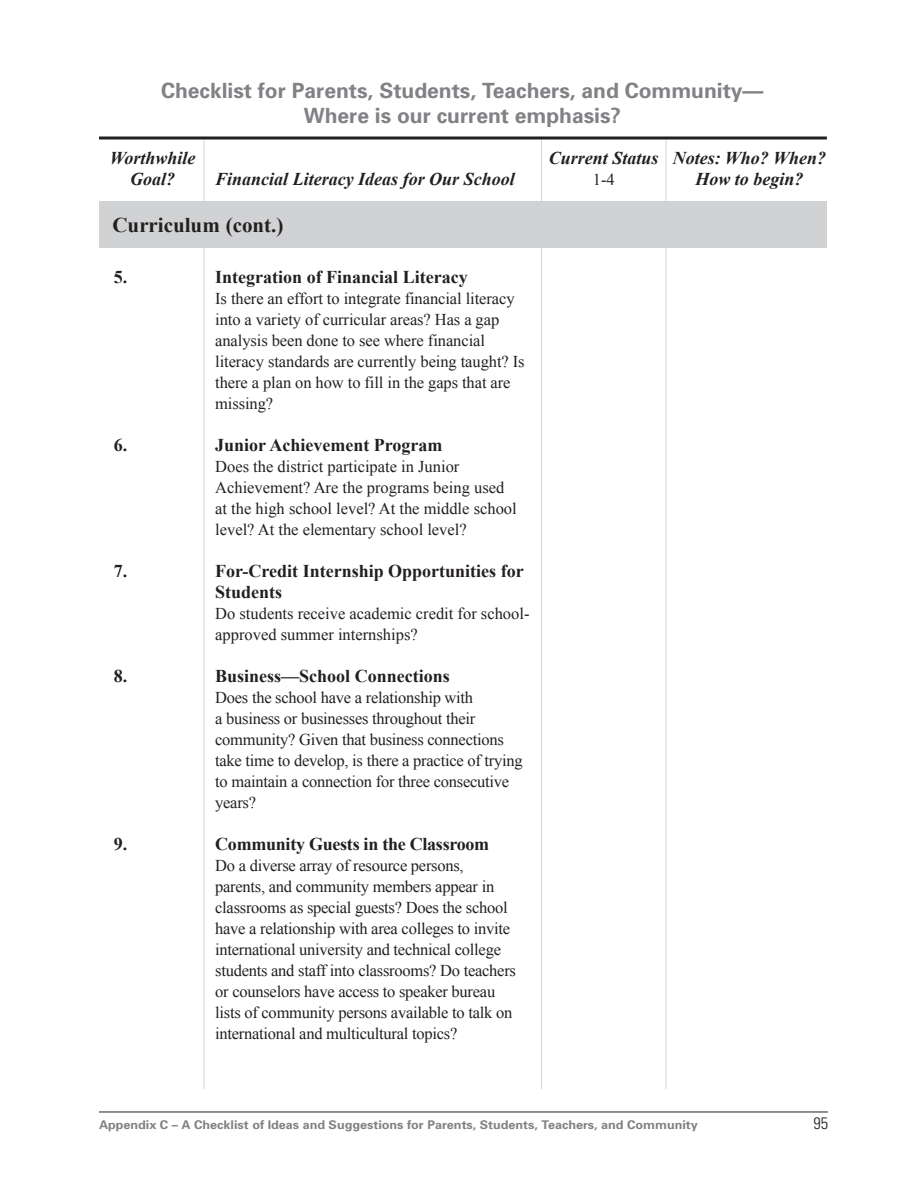
<style>
.page{position:relative;width:918px;height:1188px;background:#fff}
.page>*{position:absolute;margin:0;border:0;box-sizing:border-box;transform-origin:0 0}
.t1{font:700 21px/25.2px "Univers";color:#808285;text-align:center}
.t2{font:700 21px "Times New Roman";color:#231f20}
.t3{font:700 18px/21px "Times New Roman";color:#231f20}
.t4{font:italic 700 18px/21px "Times New Roman";color:#231f20;text-align:center}
.t5{font:16.5px/21px "Times New Roman";letter-spacing:-.015em;color:#231f20}
.t6{font:300 condensed 16.5px "Univers";color:#231f20}
.t7{font:700 12px "Univers";color:#808285;scale:1.05 1}
</style>
<div class="page">
<hr style="left:99px;top:1112px;width:729px;height:1px;background:#231f20">
<hr style="left:204px;top:137px;width:1px;height:952px;background:#d1d2d4">
<hr style="left:541px;top:137px;width:1px;height:952px;background:#d1d2d4">
<hr style="left:666px;top:137px;width:1px;height:952px;background:#d1d2d4">
<div style="left:99px;top:201px;width:728px;height:47px;background:#d1d2d4"></div>
<svg style="left:99px;top:136px;width:728px;height:4px;background:#595657"></svg>
<p class="t1" style="left:161px;top:77px;width:604px">Checklist for Parents, Students, Teachers, and Community—<br>Where is our current emphasis?</p>
<p class="t4" style="left:110px;top:147px;width:87px">Worthwhile<br>Goal?</p>
<p class="t4" style="left:215px;top:168px;width:301px">Financial Literacy Ideas for Our School</p>
<p class="t2" style="left:112px;top:211px;width:173px">Curriculum (cont.)</p>
<p class="t3" style="left:114px;top:266px;width:15px">5.</p>
<p class="t3" style="left:114px;top:434px;width:15px">6.</p>
<p class="t3" style="left:114px;top:560px;width:15px">7.</p>
<p class="t3" style="left:114px;top:665px;width:15px">8.</p>
<p class="t3" style="left:114px;top:833px;width:15px">9.</p>
<p class="t3" style="left:215px;top:266px;width:254px">Integration of Financial Literacy</p>
<p class="t5" style="left:215px;top:288px;width:311px">Is there an effort to integrate financial literacy into a variety of curricular areas? Has a gap analysis been done to see where financial literacy standards are currently being taught? Is there a plan on how to fill in the gaps that are missing?</p>
<p class="t3" style="left:215px;top:434px;width:229px">Junior Achievement Program</p>
<p class="t5" style="left:215px;top:456px;width:303px">Does the district participate in Junior Achievement? Are the programs being used at the high school level? At the middle school level? At the elementary school level?</p>
<p class="t3" style="left:215px;top:560px;width:310px">For-Credit Internship Opportunities for<br>Students</p>
<p class="t5" style="left:215px;top:603px;width:316px">Do students receive academic credit for school&shy;approved summer internships?</p>
<p class="t3" style="left:215px;top:665px;width:236px">Business—School Connections</p>
<p class="t5" style="left:215px;top:687px;width:309px">Does the school have a relationship with<br>a business or businesses throughout their community? Given that business connections take time to develop, is there a practice of trying to maintain a connection for three consecutive years?</p>
<p class="t3" style="left:215px;top:833px;width:276px">Community Guests in the Classroom</p>
<p class="t5" style="left:215px;top:855px;width:302px">Do a diverse array of resource persons, parents, and community members appear in classrooms as special guests? Does the school have a relationship with area colleges to invite international university and technical college students and staff into classrooms? Do teachers or counselors have access to speaker bureau lists of community persons available to talk on international and multicultural topics?</p>
<p class="t4" style="left:549px;top:147px;width:111px">Current Status</p>
<p class="t5" style="left:593px;top:168px;width:23px">1-4</p>
<p class="t4" style="left:673px;top:147px;width:155px">Notes: Who? When?<br>How to begin?</p>
<p class="t7" style="left:99px;top:1117px;width:572px">Appendix C – A Checklist of Ideas and Suggestions for Parents, Students, Teachers, and Community</p>
<p class="t6" style="left:813px;top:1113px;width:16px">95</p>
</div>
